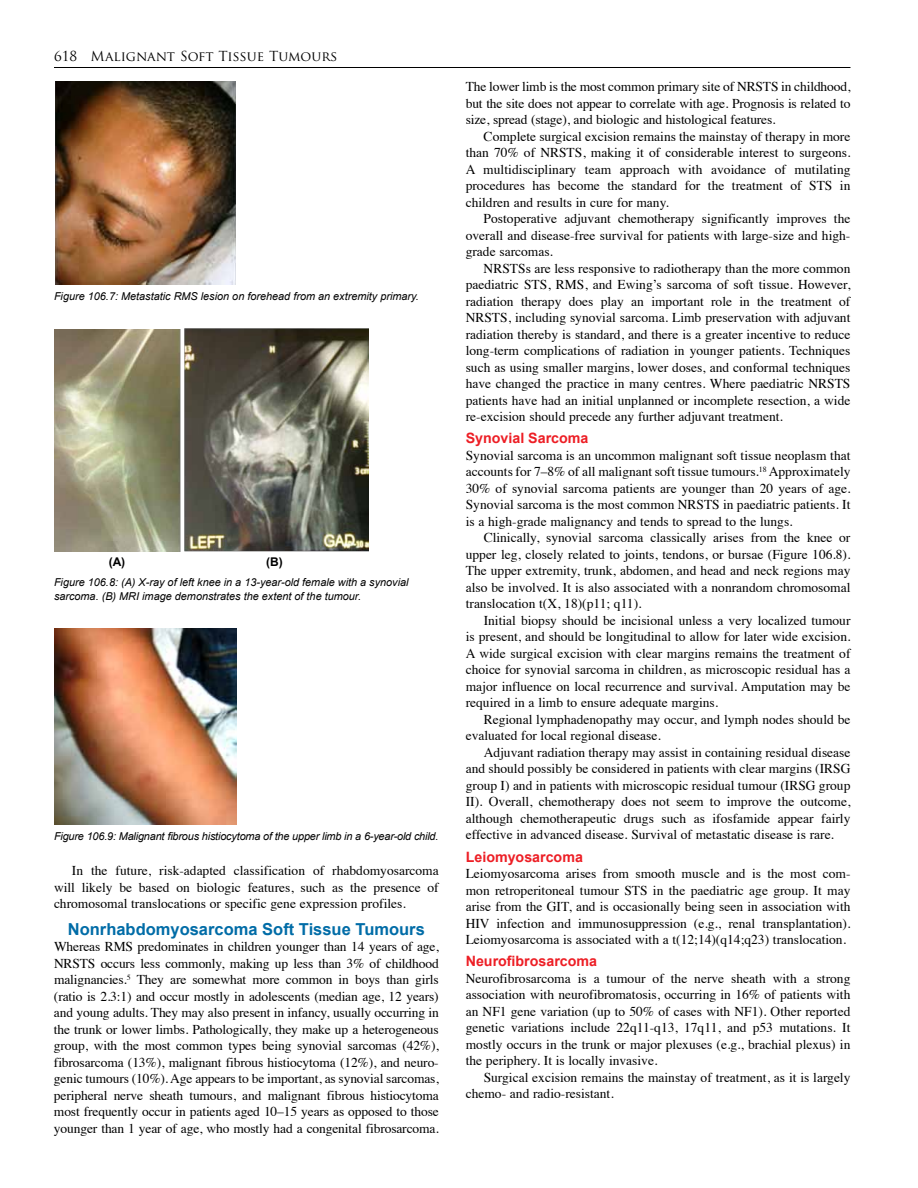
<style>
.page{position:relative;width:918px;height:1188px;background:#fff}
.page>*{position:absolute;margin:0;border:0;box-sizing:border-box;transform-origin:0 0}
.t1{font:700 16.5px "Arial";color:#006ca7}
.t2{font:700 14.25px "Arial";color:#ed1e25}
.t3{font:13.5px/16.5px "Times";color:#000;text-align:justify}
.t4{font:13.5px "Trajan Pro";color:#000}
.t5{font:700 12px "Arial";color:#000}
.t6{font:italic 10.8px/14.2px "Arial";color:#000}
</style>
<div class="page">
<hr style="left:54px;top:67px;width:796px;height:1px;background:#000">
<img style="left:55px;top:81px;width:181px;height:203px">
<img style="left:54px;top:329px;width:127px;height:222px">
<img style="left:184px;top:328px;width:185px;height:223px">
<img style="left:54px;top:629px;width:183px;height:195px">
<p class="t4" style="left:54px;top:48px;width:285px">618 Malignant Soft Tissue Tumours</p>
<p class="t6" style="left:54px;top:289px;width:366px">Figure 106.7: Metastatic RMS lesion on forehead from an extremity primary.</p>
<p class="t5" style="left:109px;top:554px;width:18px">(A)</p>
<p class="t5" style="left:266px;top:554px;width:18px">(B)</p>
<p class="t6" style="left:54px;top:575px;width:356px">Figure 106.8: (A) X-ray of left knee in a 13-year-old female with a synovial sarcoma. (B) MRI image demonstrates the extent of the tumour.</p>
<p class="t6" style="left:54px;top:829px;width:386px">Figure 106.9: Malignant fibrous histiocytoma of the upper limb in a 6-year-old child.</p>
<p class="t3" style="left:54px;top:861px;width:386px;text-indent:18px">In the future, risk-adapted classification of rhabdomyosarcoma will likely be based on biologic features, such as the presence of chromosomal translocations or specific gene expression profiles.</p>
<p class="t1" style="left:68px;top:918px;width:358px">Nonrhabdomyosarcoma Soft Tissue Tumours</p>
<p class="t3" style="left:54px;top:937px;width:386px">Whereas RMS predominates in children younger than 14 years of age, NRSTS occurs less commonly, making up less than 3% of childhood malignancies.<sup>5</sup> They are somewhat more common in boys than girls (ratio is 2.3:1) and occur mostly in adolescents (median age, 12 years) and young adults. They may also present in infancy, usually occurring in the trunk or lower limbs. Pathologically, they make up a heterogeneous group, with the most common types being synovial sarcomas (42%), fibrosarcoma (13%), malignant fibrous histiocytoma (12%), and neuro&shy;genic tumours (10%). Age appears to be important, as synovial sarcomas, peripheral nerve sheath tumours, and malignant fibrous histiocytoma most frequently occur in patients aged 10–15 years as opposed to those younger than 1 year of age, who mostly had a congenital fibrosarcoma.</p>
<p class="t3" style="left:466px;top:77px;width:386px">The lower limb is the most common primary site of NRSTS in childhood, but the site does not appear to correlate with age. Prognosis is related to size, spread (stage), and biologic and histological features.</p>
<p class="t3" style="left:466px;top:127px;width:386px;text-indent:18px">Complete surgical excision remains the mainstay of therapy in more than 70% of NRSTS, making it of considerable interest to surgeons.<br>A multidisciplinary team approach with avoidance of mutilating procedures has become the standard for the treatment of STS in children and results in cure for many.</p>
<p class="t3" style="left:466px;top:209px;width:386px;text-indent:18px">Postoperative adjuvant chemotherapy significantly improves the overall and disease-free survival for patients with large-size and high&shy;grade sarcomas.</p>
<p class="t3" style="left:466px;top:259px;width:386px;text-indent:18px">NRSTSs are less responsive to radiotherapy than the more common paediatric STS, RMS, and Ewing’s sarcoma of soft tissue. However, radiation therapy does play an important role in the treatment of NRSTS, including synovial sarcoma. Limb preservation with adjuvant radiation thereby is standard, and there is a greater incentive to reduce long-term complications of radiation in younger patients. Techniques such as using smaller margins, lower doses, and conformal techniques have changed the practice in many centres. Where paediatric NRSTS patients have had an initial unplanned or incomplete resection, a wide re-excision should precede any further adjuvant treatment.</p>
<p class="t2" style="left:466px;top:429px;width:124px">Synovial Sarcoma</p>
<p class="t3" style="left:466px;top:446px;width:386px">Synovial sarcoma is an uncommon malignant soft tissue neoplasm that accounts for 7–8% of all malignant soft tissue tumours.<sup>18</sup> Approximately 30% of synovial sarcoma patients are younger than 20 years of age.<br>Synovial sarcoma is the most common NRSTS in paediatric patients. It is a high-grade malignancy and tends to spread to the lungs.</p>
<p class="t3" style="left:466px;top:528px;width:386px;text-indent:18px">Clinically, synovial sarcoma classically arises from the knee or upper leg, closely related to joints, tendons, or bursae (Figure 106.8).<br>The upper extremity, trunk, abdomen, and head and neck regions may also be involved. It is also associated with a nonrandom chromosomal translocation t(X, 18)(p11; q11).</p>
<p class="t3" style="left:466px;top:611px;width:386px;text-indent:18px">Initial biopsy should be incisional unless a very localized tumour is present, and should be longitudinal to allow for later wide excision.<br>A wide surgical excision with clear margins remains the treatment of choice for synovial sarcoma in children, as microscopic residual has a major influence on local recurrence and survival. Amputation may be required in a limb to ensure adequate margins.</p>
<p class="t3" style="left:466px;top:710px;width:386px;text-indent:18px">Regional lymphadenopathy may occur, and lymph nodes should be evaluated for local regional disease.</p>
<p class="t3" style="left:466px;top:743px;width:386px;text-indent:18px">Adjuvant radiation therapy may assist in containing residual disease and should possibly be considered in patients with clear margins (IRSG group I) and in patients with microscopic residual tumour (IRSG group II). Overall, chemotherapy does not seem to improve the outcome, although chemotherapeutic drugs such as ifosfamide appear fairly effective in advanced disease. Survival of metastatic disease is rare.</p>
<p class="t2" style="left:466px;top:847px;width:119px">Leiomyosarcoma</p>
<p class="t3" style="left:466px;top:864px;width:386px">Leiomyosarcoma arises from smooth muscle and is the most com&shy;mon retroperitoneal tumour STS in the paediatric age group. It may arise from the GIT, and is occasionally being seen in association with HIV infection and immunosuppression (e.g., renal transplantation).<br>Leiomyosarcoma is associated with a t(12;14)(q14;q23) translocation.</p>
<p class="t2" style="left:466px;top:952px;width:133px">Neurofibrosarcoma</p>
<p class="t3" style="left:466px;top:969px;width:386px">Neurofibrosarcoma is a tumour of the nerve sheath with a strong association with neurofibromatosis, occurring in 16% of patients with an NF1 gene variation (up to 50% of cases with NF1). Other reported genetic variations include 22q11-q13, 17q11, and p53 mutations. It mostly occurs in the trunk or major plexuses (e.g., brachial plexus) in the periphery. It is locally invasive.</p>
<p class="t3" style="left:466px;top:1068px;width:386px;text-indent:18px">Surgical excision remains the mainstay of treatment, as it is largely chemo- and radio-resistant.</p>
</div>
